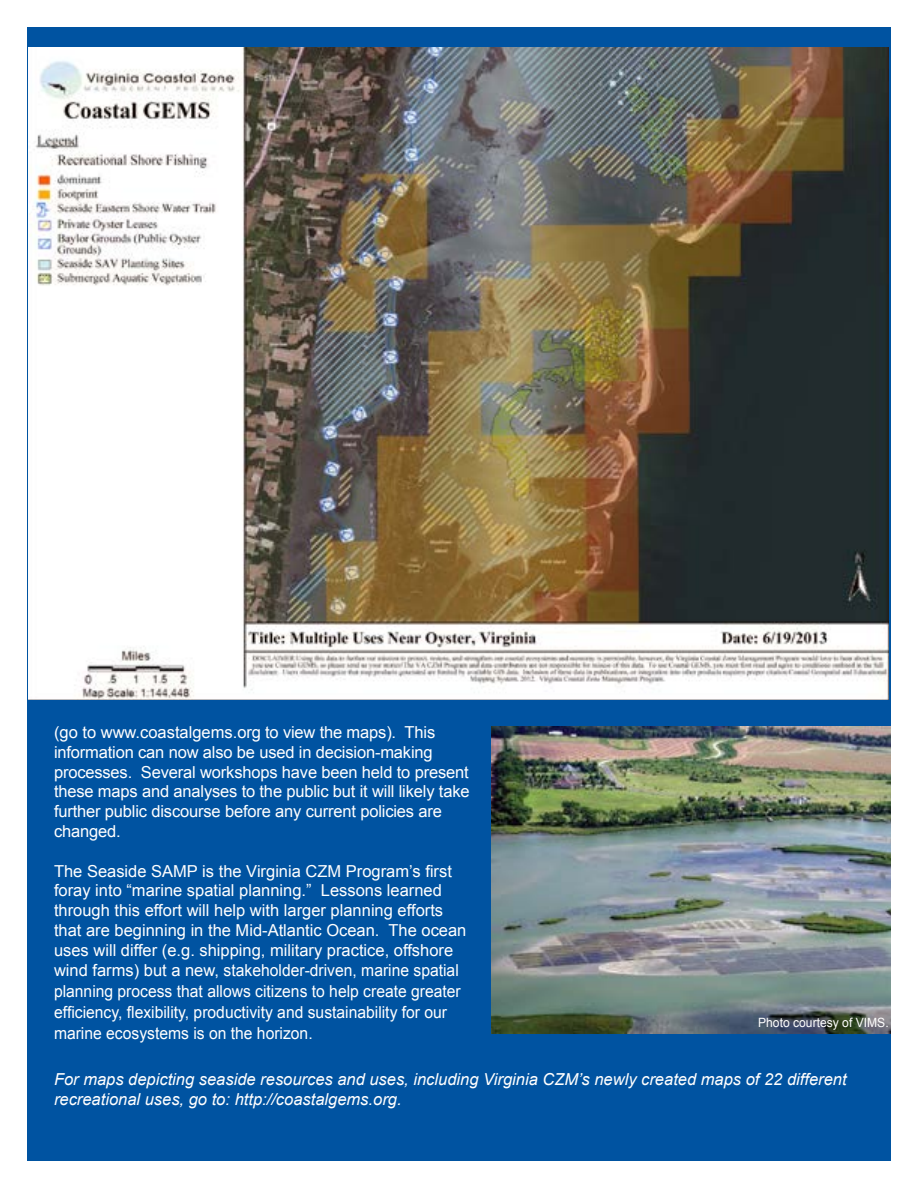
<style>
.page{position:relative;width:918px;height:1188px;background:#fff}
.page>*{position:absolute;margin:0;border:0;box-sizing:border-box;transform-origin:0 0}
.t1{font:16.5px/20.2px "Arial";color:#fff}
.t2{font:italic 16.5px/19.8px "Arial";color:#fff}
.t3{font:12.75px "Arial";color:#fff;scale:.95 1}
</style>
<div class="page">
<div style="left:27px;top:27px;width:864px;height:1134px;background:#0053a1"></div>
<img style="left:28px;top:48px;width:861px;height:651px">
<img style="left:491px;top:726px;width:400px;height:307px">
<p class="t1" style="left:54px;top:722px;width:417px;line-height:19.8px">(go to www.coastalgems.org to view the maps). This information can now also be used in decision-making processes. Several workshops have been held to present these maps and analyses to the public but it will likely take further public discourse before any current policies are changed.</p>
<p class="t1" style="left:54px;top:861px;width:414px">The Seaside SAMP is the Virginia CZM Program’s first foray into “marine spatial planning.” Lessons learned through this effort will help with larger planning efforts that are beginning in the Mid-Atlantic Ocean. The ocean uses will differ (e.g. shipping, military practice, offshore wind farms) but a new, stakeholder-driven, marine spatial planning process that allows citizens to help create greater efficiency, flexibility, productivity and sustainability for our marine ecosystems is on the horizon.</p>
<p class="t2" style="left:54px;top:1070px;width:794px">For maps depicting seaside resources and uses, including Virginia CZM’s newly created maps of 22 different recreational uses, go to: http://coastalgems.org.</p>
<p class="t3" style="left:758px;top:1014px;width:139px">Photo courtesy of VIMS.</p>
</div>
